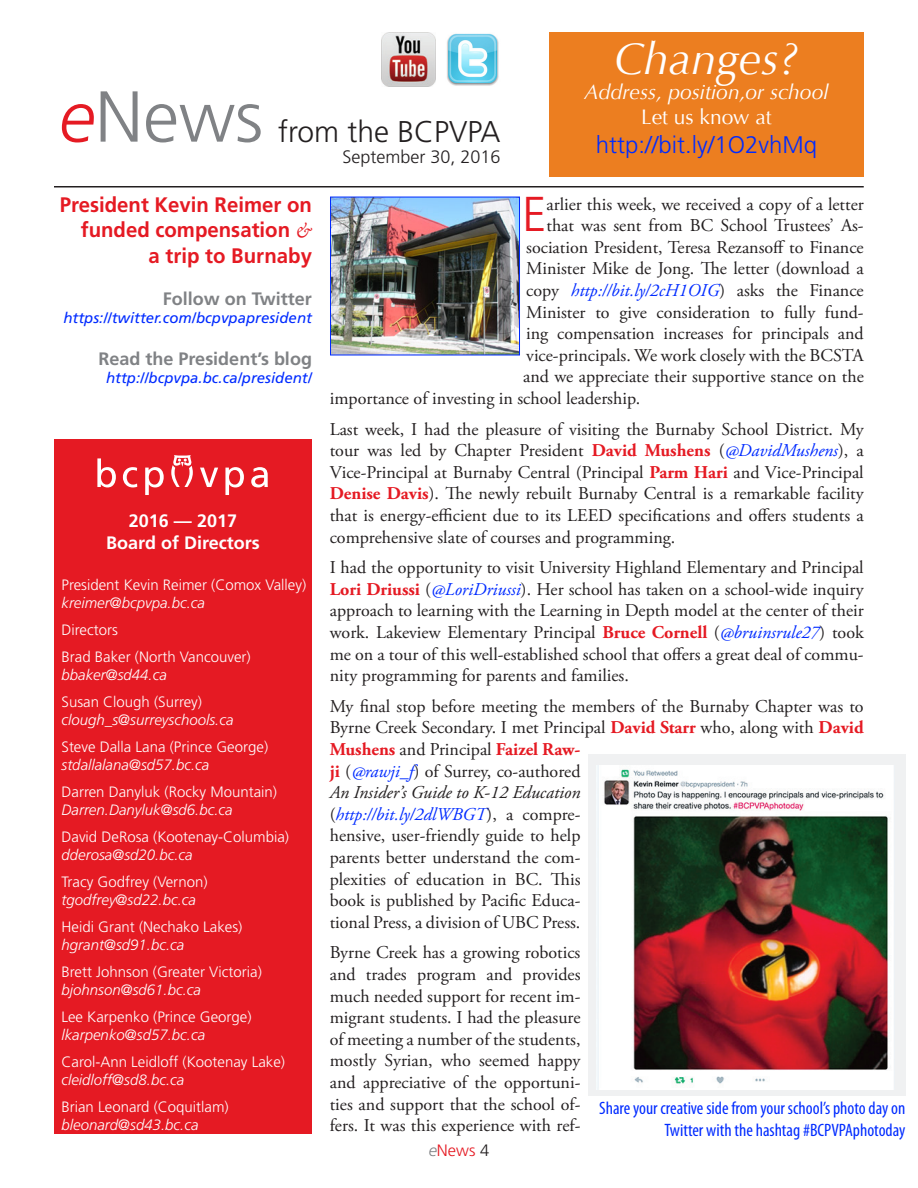
<style>
.page{position:relative;width:918px;height:1188px;background:#fff}
.page>*{position:absolute;margin:0;border:0;box-sizing:border-box;transform-origin:0 0}
.t1{font:300 72px "Frutiger LT Std";color:#808285}
.t2{font:300 48.9px "Frutiger LT Std";color:#e51a23}
.t3{font:italic 45px "Optima";color:#fff}
.t4{font:300 30px "Frutiger LT Std";color:#231f20}
.t5{font:300 24px "Frutiger LT Std";color:#002bff}
.t6{font:700 21px/25.2px "Frutiger LT Std";color:#e51a23;text-align:right}
.t7{font:italic 21px "Optima";color:#fff}
.t8{font:21px "Optima";color:#fff}
.t9{font:18px/21.6px "Adobe Garamond Pro";color:#231f20;text-align:justify}
.t10{font:condensed 18px/21.6px "Myriad Pro";color:#002bff;text-align:right}
.t11{font:italic 18px "Adobe Garamond Pro";color:#002bff}
.t12{font:700 18px "Frutiger LT Std";color:#808285}
.t13{font:700 18px/21.6px "Frutiger LT Std";color:#fff;text-align:center}
.t14{font:300 18px "Frutiger LT Std";color:#231f20}
.t15{font:300 16.5px "Frutiger LT Std";color:#e51a23}
.t16{font:300 15px/18px "Frutiger LT Std";color:#fff}
.t17{font:italic 15px "Frutiger LT Std";color:#002bff}
.t18{font:italic 300 15px/18px "Frutiger LT Std";color:#fff}
.s1{font-style:italic;color:#e51a23}
.s2{font-family:"Garamond Premr Pro";font-weight:400;font-style:italic}
.s3{font-style:italic}
.s4{font-style:normal}
.s5{font-style:normal;color:#231f20}
.s6{font-weight:700;color:#e51a23}
.s7{font-style:italic;color:#002bff}
.s8{font-style:italic;color:#808285}
.s9{color:#231f20}
</style>
<div class="page">
<hr style="left:54px;top:186px;width:810px;height:2px;background:#231f20">
<img style="left:447px;top:33px;width:52px;height:53px">
<img style="left:381px;top:32px;width:54px;height:54px">
<div style="left:54px;top:440px;width:258px;height:694px;background:#e51a23"></div>
<img style="left:332px;top:199px;width:186px;height:155px">
<div style="left:330px;top:197px;width:190px;height:159px;border:1px solid #002bff"></div>
<div style="left:549px;top:32px;width:315px;height:145px;background:#ec7e20"></div>
<svg style="left:97px;top:458px;width:19px;height:29px"></svg>
<svg style="left:123px;top:467px;width:14px;height:20px"></svg>
<svg style="left:145px;top:467px;width:19px;height:28px"></svg>
<svg style="left:200px;top:468px;width:18px;height:19px"></svg>
<svg style="left:225px;top:467px;width:19px;height:28px"></svg>
<svg style="left:251px;top:467px;width:17px;height:20px"></svg>
<svg style="left:171px;top:455px;width:22px;height:32px"></svg>
<div style="left:588px;top:754px;width:317px;height:342px;background:#f0f1f2"></div>
<img style="left:599px;top:765px;width:294px;height:325px">
<h1 class="t1" style="left:59px;top:76px;width:206px"><span class="s1">e</span>News</h1>
<h3 class="t4" style="left:278px;top:114px;width:224px">from the BCPVPA</h3>
<p class="t14" style="left:342px;top:147px;width:160px">September 30, 2016</p>
<p class="t3" style="left:614px;top:32px;width:187px">Changes?</p>
<p class="t7" style="left:584px;top:80px;width:245px">Address, position,or school</p>
<p class="t8" style="left:641px;top:105px;width:132px">Let us know at</p>
<p class="t5" style="left:596px;top:131px;width:223px">http://bit.ly/1O2vhMq</p>
<p class="t6" style="left:60px;top:192px;width:254px">President Kevin Reimer on funded compensation <span class="s2">&amp;</span></p>
<p class="t6" style="left:149px;top:243px;width:165px">a trip to Burnaby</p>
<p class="t12" style="left:163px;top:288px;width:151px">Follow on Twitter</p>
<p class="t17" style="left:63px;top:309px;width:250px">https://twitter.com/bcpvpapresident</p>
<p class="t12" style="left:99px;top:348px;width:215px">Read the President’s blog</p>
<p class="t17" style="left:106px;top:369px;width:207px">http://bcpvpa.bc.ca/president/</p>
<p class="t13" style="left:106px;top:510px;width:155px">2016 — 2017<br>Board of Directors</p>
<p class="t16" style="left:62px;top:576px;width:246px">President Kevin Reimer (Comox Valley) <span class="s3">kreimer@bcpvpa.bc.ca</span></p>
<p class="t16" style="left:62px;top:621px;width:58px">Directors</p>
<p class="t16" style="left:62px;top:648px;width:191px">Brad Baker (North Vancouver) <span class="s3">bbaker@sd44.ca</span></p>
<p class="t18" style="left:62px;top:692px;width:174px"><span class="s4">Susan Clough (Surrey) </span>clough_s@surreyschools.ca</p>
<p class="t16" style="left:62px;top:738px;width:208px">Steve Dalla Lana (Prince George) <span class="s3">stdallalana@sd57.bc.ca</span></p>
<p class="t16" style="left:62px;top:783px;width:217px">Darren Danyluk (Rocky Mountain)<br><span class="s3">Darren.Danyluk@sd6.bc.ca</span></p>
<p class="t16" style="left:62px;top:828px;width:229px">David DeRosa (Kootenay-Columbia) <span class="s3">dderosa@sd20.bc.ca</span></p>
<p class="t16" style="left:62px;top:873px;width:148px">Tracy Godfrey (Vernon) <span class="s3">tgodfrey@sd22.bc.ca</span></p>
<p class="t16" style="left:62px;top:918px;width:182px">Heidi Grant (Nechako Lakes) <span class="s3">hgrant@sd91.bc.ca</span></p>
<p class="t16" style="left:62px;top:963px;width:202px">Brett Johnson (Greater Victoria) <span class="s3">bjohnson@sd61.bc.ca</span></p>
<p class="t16" style="left:62px;top:1008px;width:192px">Lee Karpenko (Prince George) <span class="s3">lkarpenko@sd57.bc.ca</span></p>
<p class="t16" style="left:62px;top:1053px;width:225px">Carol-Ann Leidloff (Kootenay Lake) <span class="s3">cleidloff@sd8.bc.ca</span></p>
<p class="t16" style="left:62px;top:1098px;width:169px">Brian Leonard (Coquitlam) <span class="s3">bleonard@sd43.bc.ca</span></p>
<p class="t2" style="left:522px;top:187px;width:26px">E</p>
<p class="t9" style="left:547px;top:194px;width:319px">arlier this week, we received a copy of a letter</p>
<p class="t9" style="left:547px;top:215px;width:319px">that was sent from BC School Trustees’ As-</p>
<p class="t9" style="left:526px;top:237px;width:339px">sociation President, Teresa Rezansoff to Finance</p>
<p class="t9" style="left:526px;top:259px;width:339px">Minister Mike de Jong. The letter (download a</p>
<p class="t11" style="left:526px;top:279px;width:339px"><span class="s5">copy</span> http://bit.ly/2cH1OIG<span class="s5">) asks the Finance</span></p>
<p class="t9" style="left:526px;top:302px;width:339px">Minister to give consideration to fully fund-</p>
<p class="t9" style="left:526px;top:323px;width:339px">ing compensation increases for principals and</p>
<p class="t9" style="left:526px;top:345px;width:339px">vice-principals. We work closely with the BCSTA</p>
<p class="t9" style="left:523px;top:367px;width:342px">and we appreciate their supportive stance on the</p>
<p class="t9" style="left:330px;top:388px;width:312px">importance of investing in school leadership.</p>
<p class="t9" style="left:330px;top:419px;width:536px">Last week, I had the pleasure of visiting the Burnaby School District. My tour was led by Chapter President <span class="s6">David Mushens</span> (<span class="s7">@DavidMushens</span>), a Vice-Principal at Burnaby Central (Principal <span class="s6">Parm Hari</span> and Vice-Principal <span class="s6">Denise Davis</span>). The newly rebuilt Burnaby Central is a remarkable facility that is energy-efficient due to its LEED specifications and offers students a comprehensive slate of courses and programming.</p>
<p class="t9" style="left:330px;top:557px;width:536px">I had the opportunity to visit University Highland Elementary and Principal <span class="s6">Lori Driussi</span> (<span class="s7">@LoriDriussi</span>). Her school has taken on a school-wide inquiry approach to learning with the Learning in Depth model at the center of their work. Lakeview Elementary Principal <span class="s6">Bruce Cornell</span> (<span class="s7">@bruinsrule27</span>) took me on a tour of this well-established school that offers a great deal of commu&shy;nity programming for parents and families.</p>
<p class="t9" style="left:330px;top:696px;width:536px;text-align:left">My final stop before meeting the members of the Burnaby Chapter was to Byrne Creek Secondary. I met Principal <span class="s6">David Starr</span> who, along with <span class="s6">David Mushens</span> and Principal <span class="s6">Faizel Raw-<br>ji</span> (<span class="s7">@rawji_f</span>) of Surrey, co-authored<br><span class="s3">An Insider’s Guide to K-12 Education<br></span>(<span class="s7">http://bit.ly/2dlWBGT</span>), a compre-<br>hensive, user-friendly guide to help<br>parents better understand the com-<br>plexities of education in BC. This<br>book is published by Pacific Educa-<br>tional Press, a division of UBC Press.</p>
<p class="t9" style="left:330px;top:943px;width:252px">Byrne Creek has a growing robotics and trades program and provides much needed support for recent im&shy;migrant students. I had the pleasure of meeting a number of the students, mostly Syrian, who seemed happy and appreciative of the opportuni&shy;ties and support that the school of&shy;fers. It was this experience with ref-</p>
<p class="t10" style="left:599px;top:1097px;width:308px">Share your creative side from your school’s photo day on<br>Twitter with the hashtag #BCPVPAphotoday</p>
<p class="t15" style="left:429px;top:1141px;width:62px"><span class="s8">e</span>News <span class="s9">4</span></p>
</div>
